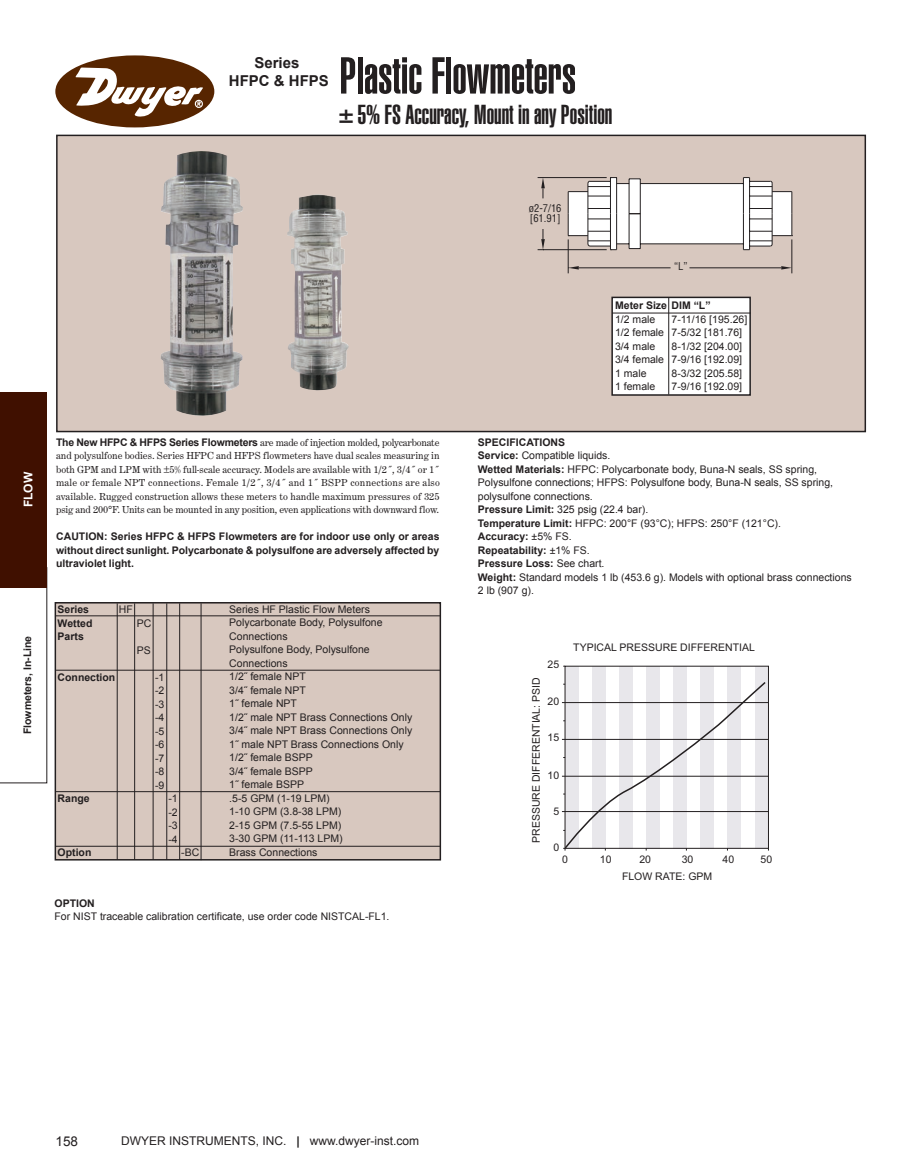
<style>
.page{position:relative;width:918px;height:1175px;background:#fff}
.page>*{position:absolute;margin:0;border:0;box-sizing:border-box;transform-origin:0 0}
.t1{font:900 extra-condensed 51px "Helvetica";color:#231f20}
.t2{font:900 extra-condensed 27px "Helvetica";color:#231f20}
.t3{font:700 15px/18px "Arial";color:#231f20;text-align:center}
.t4{font:13.5px "Arial";color:#231f20}
.t5{font:12px "Arial";color:#231f20}
.t6{font:700 12px "Arial";color:#fff}
.t7{font:10.5px/13.5px "Arial";color:#231f20}
.t8{font:10.5px/13.5px "Century Expanded T";letter-spacing:-.01em;color:#231f20;text-align:justify}
.t9{font:700 10.5px/13.5px "Arial";color:#231f20;text-align:justify}
.t10{font:condensed 10.5px/10.5px "Helvetica";color:#231f20}
.s1{font-family:"Arial";font-weight:700}
.s2{font-weight:700}
</style>
<div class="page">
<svg style="left:0;top:587px;width:47px;height:196px"></svg>
<div style="left:0;top:392px;width:47px;height:195px;background:#401000"></div>
<div style="left:57px;top:135px;width:808px;height:296px;background:#d8c8bf"></div>
<div style="left:56px;top:135px;width:810px;height:297px;border:2px solid #231f20"></div>
<div style="left:612px;top:297px;width:138px;height:98px;background:#fff"></div>
<div style="left:611px;top:297px;width:140px;height:99px;border:2px solid #231f20"></div>
<div style="left:55px;top:55px;width:159px;height:72px;background:#572500;border-radius:50%"></div>
<svg style="left:75px;top:68px;width:128px;height:49px"></svg>
<div style="left:55px;top:603px;width:385px;height:256px;background:#d8c8bf"></div>
<div style="left:55px;top:602px;width:386px;height:258px;border:2px solid #231f20"></div>
<hr style="left:56px;top:615px;width:384px;height:1px;background:#231f20">
<hr style="left:56px;top:791px;width:385px;height:1px;background:#231f20">
<hr style="left:56px;top:670px;width:385px;height:1px;background:#231f20">
<hr style="left:117px;top:603px;width:1px;height:256px;background:#231f20">
<img style="left:161px;top:151px;width:82px;height:265px">
<img style="left:287px;top:194px;width:62px;height:197px">
<hr style="left:538px;top:249px;width:69px;height:1px;background:#231f20">
<hr style="left:538px;top:177px;width:69px;height:1px;background:#231f20">
<svg style="left:541px;top:178px;width:4px;height:20px"></svg>
<hr style="left:579px;top:267px;width:92px;height:1px;background:#231f20">
<hr style="left:689px;top:267px;width:92px;height:1px;background:#231f20">
<hr style="left:568px;top:239px;width:1px;height:34px;background:#231f20">
<hr style="left:791px;top:239px;width:1px;height:34px;background:#231f20">
<svg style="left:541px;top:229px;width:4px;height:21px"></svg>
<svg style="left:781px;top:266px;width:11px;height:3px"></svg>
<svg style="left:568px;top:266px;width:11px;height:3px"></svg>
<svg style="left:568px;top:177px;width:225px;height:73px"></svg>
<hr style="left:668px;top:297px;width:1px;height:97px;background:#231f20">
<hr style="left:612px;top:313px;width:139px;height:1px;background:#231f20">
<hr style="left:56px;top:846px;width:385px;height:1px;background:#231f20">
<hr style="left:134px;top:603px;width:1px;height:256px;background:#231f20">
<hr style="left:153px;top:603px;width:1px;height:256px;background:#231f20">
<hr style="left:166px;top:603px;width:1px;height:256px;background:#231f20">
<hr style="left:179px;top:603px;width:1px;height:256px;background:#231f20">
<hr style="left:201px;top:603px;width:1px;height:257px;background:#231f20">
<div style="left:565px;top:666px;width:14px;height:182px;background:#e8e7eb"></div>
<div style="left:592px;top:666px;width:14px;height:182px;background:#e8e7eb"></div>
<div style="left:619px;top:666px;width:14px;height:182px;background:#e8e7eb"></div>
<div style="left:646px;top:666px;width:14px;height:182px;background:#e8e7eb"></div>
<div style="left:673px;top:666px;width:14px;height:182px;background:#e8e7eb"></div>
<div style="left:701px;top:666px;width:13px;height:182px;background:#e8e7eb"></div>
<div style="left:727px;top:666px;width:14px;height:182px;background:#e8e7eb"></div>
<div style="left:755px;top:666px;width:13px;height:182px;background:#e8e7eb"></div>
<hr style="left:562px;top:811px;width:207px;height:1px;background:#231f20">
<hr style="left:562px;top:776px;width:207px;height:1px;background:#231f20">
<hr style="left:562px;top:739px;width:207px;height:1px;background:#231f20">
<hr style="left:562px;top:702px;width:207px;height:1px;background:#231f20">
<svg style="left:563px;top:681px;width:206px;height:169px"></svg>
<h3 class="t3" style="left:229px;top:54px;width:102px">Series<br>HFPC &amp; HFPS</h3>
<h1 class="t1" style="left:340px;top:57px;width:238px">Plastic Flowmeters</h1>
<h2 class="t2" style="left:340px;top:104px;width:274px">± 5% FS Accuracy, Mount in any Position</h2>
<p class="t6" style="left:21px;top:507px;width:37px;rotate:-90deg">FLOW</p>
<p class="t9" style="left:21px;top:734px;width:100px;rotate:-90deg">Flowmeters, In-Line</p>
<p class="t8" style="left:56px;top:435px;width:385px"><span class="s1">The New HFPC &amp; HFPS Series Flowmeters</span> are made of injection molded, polycarbonate and polysulfone bodies. Series HFPC and HFPS flowmeters have dual scales measuring in both GPM and LPM with ±5% full-scale accuracy. Models are available with 1/2˝, 3/4˝ or 1˝ male or female NPT connections. Female 1/2˝, 3/4˝ and 1˝ BSPP connections are also available. Rugged construction allows these meters to handle maximum pressures of 325 psig and 200°F. Units can be mounted in any position, even applications with downward flow.</p>
<p class="t9" style="left:56px;top:530px;width:385px">CAUTION: Series HFPC &amp; HFPS Flowmeters are for indoor use only or areas without direct sunlight. Polycarbonate &amp; polysulfone are adversely affected by ultraviolet light.</p>
<p class="t9" style="left:58px;top:602px;width:36px;text-align:left">Series<br>Wetted<br>Parts</p>
<p class="t9" style="left:58px;top:670px;width:59px">Connection</p>
<p class="t7" style="left:119px;top:602px;width:15px">HF</p>
<p class="t7" style="left:137px;top:616px;width:16px">PC</p>
<p class="t7" style="left:137px;top:643px;width:16px">PS</p>
<p class="t7" style="left:155px;top:670px;width:11px;text-align:justify">-1 -2 -3 -4 -5 -6 -7 -8 -9</p>
<p class="t9" style="left:58px;top:791px;width:34px">Range</p>
<p class="t9" style="left:58px;top:845px;width:35px">Option</p>
<p class="t7" style="left:168px;top:791px;width:11px;text-align:justify">-1 -2 -3 -4</p>
<p class="t7" style="left:181px;top:845px;width:20px">-BC</p>
<p class="t7" style="left:229px;top:602px;width:185px">Series HF Plastic Flow Meters<br>Polycarbonate Body, Polysulfone<br>Connections<br>Polysulfone Body, Polysulfone<br>Connections<br>1/2˝ female NPT<br>3/4˝ female NPT<br>1˝ female NPT<br>1/2˝ male NPT Brass Connections Only<br>3/4˝ male NPT Brass Connections Only<br>1˝ male NPT Brass Connections Only<br>1/2˝ female BSPP<br>3/4˝ female BSPP<br>1˝ female BSPP<br>.5-5 GPM (1-19 LPM)<br>1-10 GPM (3.8-38 LPM)<br>2-15 GPM (7.5-55 LPM)<br>3-30 GPM (11-113 LPM)<br>Brass Connections</p>
<p class="t9" style="left:55px;top:896px;width:42px">OPTION</p>
<p class="t7" style="left:55px;top:910px;width:336px">For NIST traceable calibration certificate, use order code NISTCAL-FL1.</p>
<p class="t10" style="left:529px;top:203px;width:34px">ø2-7/16 [61.91]</p>
<p class="t10" style="left:674px;top:261px;width:15px">“L”</p>
<p class="t9" style="left:615px;top:299px;width:97px">Meter Size DIM “L”</p>
<p class="t7" style="left:615px;top:312px;width:51px">1/2 male<br>1/2 female<br>3/4 male<br>3/4 female<br>1 male<br>1 female</p>
<p class="t7" style="left:672px;top:312px;width:77px">7-11/16 [195.26]<br>7-5/32 [181.76]<br>8-1/32 [204.00]<br>7-9/16 [192.09]<br>8-3/32 [205.58]<br>7-9/16 [192.09]</p>
<p class="t7" style="left:478px;top:435px;width:375px"><span class="s2">SPECIFICATIONS<br>Service:</span> Compatible liquids.<br><span class="s2">Wetted Materials:</span> HFPC: Polycarbonate body, Buna-N seals, SS spring, Polysulfone connections; HFPS: Polysulfone body, Buna-N seals, SS spring, polysulfone connections.<br><span class="s2">Pressure Limit:</span> 325 psig (22.4 bar).<br><span class="s2">Temperature Limit:</span> HFPC: 200°F (93°C); HFPS: 250°F (121°C).<br><span class="s2">Accuracy:</span> ±5% FS.<br><span class="s2">Repeatability:</span> ±1% FS.<br><span class="s2">Pressure Loss:</span> See chart.<br><span class="s2">Weight:</span> Standard models 1 lb (453.6 g). Models with optional brass connections 2 lb (907 g).</p>
<p class="t7" style="left:529px;top:843px;width:167px;rotate:-90deg">PRESSURE DIFFERENTIAL: PSID</p>
<p class="t7" style="left:548px;top:657px;width:13px">25</p>
<p class="t7" style="left:548px;top:695px;width:13px">20</p>
<p class="t7" style="left:548px;top:731px;width:13px">15</p>
<p class="t7" style="left:548px;top:768px;width:13px">10</p>
<p class="t7" style="left:554px;top:804px;width:7px">5</p>
<p class="t7" style="left:554px;top:840px;width:7px">0</p>
<p class="t7" style="left:573px;top:640px;width:183px">TYPICAL PRESSURE DIFFERENTIAL</p>
<p class="t7" style="left:562px;top:852px;width:7px">0</p>
<p class="t7" style="left:600px;top:852px;width:13px">10</p>
<p class="t7" style="left:639px;top:852px;width:13px">20</p>
<p class="t7" style="left:682px;top:852px;width:13px">30</p>
<p class="t7" style="left:723px;top:852px;width:13px">40</p>
<p class="t7" style="left:761px;top:852px;width:13px">50</p>
<p class="t7" style="left:622px;top:869px;width:92px">FLOW RATE: GPM</p>
<p class="t4" style="left:56px;top:1133px;width:24px">158</p>
<p class="t5" style="left:121px;top:1133px;width:300px">DWYER INSTRUMENTS, INC. <span class="s2">|</span> www.dwyer-inst.com</p>
</div>
